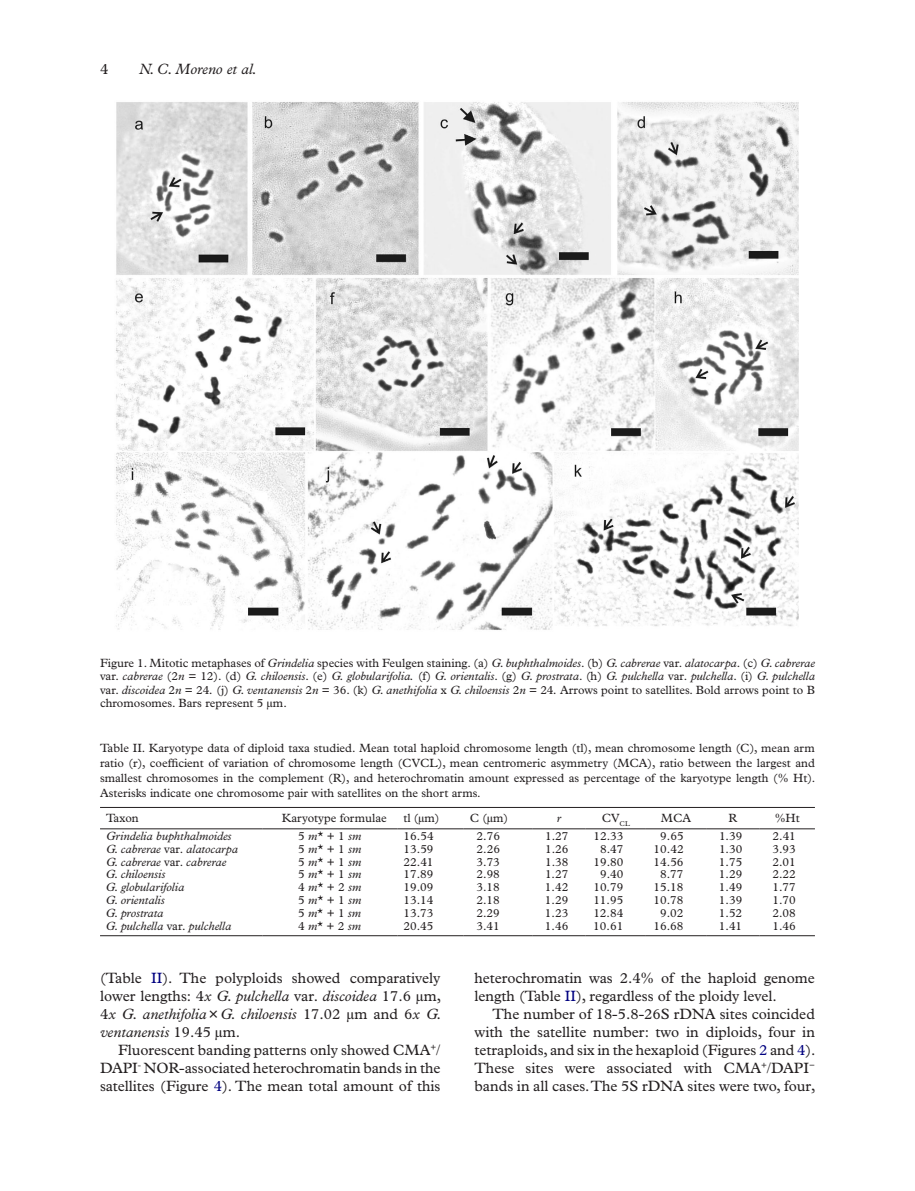
<style>
.page{position:relative;width:915px;height:1191px;background:#fff}
.page>*{position:absolute;margin:0;border:0;box-sizing:border-box;transform-origin:0 0}
.t1{font:15px/18px "Plantin Std";letter-spacing:-.005em;color:#231f20;text-align:justify}
.t2{font:italic 15px "Plantin Std";color:#231f20}
.t3{font:12px/13.5px "Plantin Std";color:#231f20;text-align:justify}
.t4{font:italic 12px "Plantin Std";color:#231f20}
.s1{font-style:italic}
.s2{font-style:normal}
.s3{color:#000080}
</style>
<div class="page">
<img style="left:116px;top:102px;width:683px;height:528px">
<hr style="left:100px;top:807px;width:714px;height:1px;background:#231f20">
<hr style="left:100px;top:828px;width:162px;height:1px;background:#231f20">
<hr style="left:262px;top:828px;width:135px;height:1px;background:#231f20">
<hr style="left:397px;top:828px;width:66px;height:1px;background:#231f20">
<hr style="left:463px;top:828px;width:69px;height:1px;background:#231f20">
<hr style="left:532px;top:828px;width:53px;height:1px;background:#231f20">
<hr style="left:585px;top:828px;width:60px;height:1px;background:#231f20">
<hr style="left:645px;top:828px;width:61px;height:1px;background:#231f20">
<hr style="left:706px;top:828px;width:53px;height:1px;background:#231f20">
<hr style="left:759px;top:828px;width:55px;height:1px;background:#231f20">
<hr style="left:100px;top:935px;width:162px;height:1px;background:#231f20">
<hr style="left:262px;top:935px;width:135px;height:1px;background:#231f20">
<hr style="left:397px;top:935px;width:66px;height:1px;background:#231f20">
<hr style="left:463px;top:935px;width:69px;height:1px;background:#231f20">
<hr style="left:532px;top:935px;width:53px;height:1px;background:#231f20">
<hr style="left:585px;top:935px;width:60px;height:1px;background:#231f20">
<hr style="left:645px;top:935px;width:61px;height:1px;background:#231f20">
<hr style="left:706px;top:935px;width:53px;height:1px;background:#231f20">
<hr style="left:759px;top:935px;width:55px;height:1px;background:#231f20">
<p class="t1" style="left:100px;top:60px;width:10px">4</p>
<p class="t2" style="left:139px;top:60px;width:120px">N. C. Moreno et al.</p>
<p class="t3" style="left:100px;top:656px;width:716px">Figure 1. Mitotic metaphases of <span class="s1">Grindelia</span> species with Feulgen staining. (a) <span class="s1">G. buphthalmoides</span>. (b) <span class="s1">G. cabrerae</span> var. <span class="s1">alatocarpa</span>. (c) <span class="s1">G. cabrerae </span>var. <span class="s1">cabrerae</span> (2<span class="s1">n</span> = 12). (d) <span class="s1">G. chiloensis</span>. (e) <span class="s1">G. globularifolia.</span> (f) <span class="s1">G. orientalis</span>. (g) <span class="s1">G. prostrata</span>. (h) <span class="s1">G. pulchella</span> var. <span class="s1">pulchella</span>. (i) <span class="s1">G. pulchella </span>var. <span class="s1">discoidea</span> 2<span class="s1">n</span> = 24<span class="s1">.</span> (j) <span class="s1">G. ventanensis</span> 2<span class="s1">n</span> = 36. (k) <span class="s1">G. anethifolia</span> x <span class="s1">G. chiloensis</span> 2<span class="s1">n</span> = 24<span class="s1">.</span> Arrows point to satellites. Bold arrows point to B chromosomes. Bars represent 5 μm.</p>
<p class="t3" style="left:100px;top:741px;width:716px;line-height:15px">Table II. Karyotype data of diploid taxa studied. Mean total haploid chromosome length (tl), mean chromosome length (C), mean arm ratio (r), coefficient of variation of chromosome length (CVCL), mean centromeric asymmetry (MCA), ratio between the largest and smallest chromosomes in the complement (R), and heterochromatin amount expressed as percentage of the karyotype length (% Ht).<br>Asterisks indicate one chromosome pair with satellites on the short arms.</p>
<p class="t3" style="left:106px;top:811px;width:34px">Taxon</p>
<p class="t3" style="left:282px;top:811px;width:106px">Karyotype formulae</p>
<p class="t3" style="left:403px;top:811px;width:38px">tl (μm)</p>
<p class="t3" style="left:469px;top:811px;width:40px">C (μm)</p>
<p class="t4" style="left:556px;top:811px;width:6px">r</p>
<p class="t3" style="left:601px;top:811px;width:30px">CV<sub>CL</sub></p>
<p class="t3" style="left:660px;top:811px;width:32px">MCA</p>
<p class="t3" style="left:728px;top:811px;width:10px">R</p>
<p class="t3" style="left:774px;top:811px;width:27px">%Ht</p>
<p class="t4" style="left:106px;top:828px;width:127px">Grindelia buphthalmoides</p>
<p class="t3" style="left:298px;top:829px;width:65px">5 <span class="s1">m</span>* + 1 <span class="s1">sm</span></p>
<p class="t3" style="left:403px;top:829px;width:31px">16.54</p>
<p class="t3" style="left:476px;top:829px;width:25px">2.76</p>
<p class="t3" style="left:545px;top:829px;width:25px">1.27</p>
<p class="t3" style="left:593px;top:829px;width:31px">12.33</p>
<p class="t3" style="left:660px;top:829px;width:25px">9.65</p>
<p class="t3" style="left:718px;top:829px;width:25px">1.39</p>
<p class="t3" style="left:772px;top:829px;width:25px">2.41</p>
<p class="t4" style="left:106px;top:841px;width:133px">G. cabrerae <span class="s2">var.</span> alatocarpa</p>
<p class="t3" style="left:298px;top:842px;width:65px">5 <span class="s1">m</span>* + 1 <span class="s1">sm</span></p>
<p class="t3" style="left:403px;top:842px;width:32px">13.59</p>
<p class="t3" style="left:476px;top:842px;width:25px">2.26</p>
<p class="t3" style="left:545px;top:842px;width:25px">1.26</p>
<p class="t3" style="left:600px;top:842px;width:25px">8.47</p>
<p class="t3" style="left:653px;top:842px;width:31px">10.42</p>
<p class="t3" style="left:718px;top:842px;width:25px">1.30</p>
<p class="t3" style="left:772px;top:842px;width:25px">3.93</p>
<p class="t4" style="left:106px;top:854px;width:122px">G. cabrerae <span class="s2">var.</span> cabrerae</p>
<p class="t3" style="left:298px;top:854px;width:65px">5 <span class="s1">m</span>* + 1 <span class="s1">sm</span></p>
<p class="t3" style="left:403px;top:854px;width:31px">22.41</p>
<p class="t3" style="left:476px;top:854px;width:25px">3.73</p>
<p class="t3" style="left:545px;top:854px;width:25px">1.38</p>
<p class="t3" style="left:593px;top:854px;width:31px">19.80</p>
<p class="t3" style="left:653px;top:854px;width:32px">14.56</p>
<p class="t3" style="left:718px;top:854px;width:25px">1.75</p>
<p class="t3" style="left:772px;top:854px;width:25px">2.01</p>
<p class="t4" style="left:106px;top:867px;width:61px">G. chiloensis</p>
<p class="t3" style="left:298px;top:867px;width:65px">5 <span class="s1">m</span>* + 1 <span class="s1">sm</span></p>
<p class="t3" style="left:403px;top:867px;width:32px">17.89</p>
<p class="t3" style="left:476px;top:867px;width:25px">2.98</p>
<p class="t3" style="left:545px;top:867px;width:25px">1.27</p>
<p class="t3" style="left:599px;top:867px;width:25px">9.40</p>
<p class="t3" style="left:660px;top:867px;width:25px">8.77</p>
<p class="t3" style="left:718px;top:867px;width:25px">1.29</p>
<p class="t3" style="left:772px;top:867px;width:25px">2.22</p>
<p class="t4" style="left:106px;top:880px;width:80px">G. globularifolia</p>
<p class="t3" style="left:298px;top:880px;width:65px">4 <span class="s1">m</span>* + 2 <span class="s1">sm</span></p>
<p class="t3" style="left:403px;top:880px;width:31px">19.09</p>
<p class="t3" style="left:476px;top:880px;width:25px">3.18</p>
<p class="t3" style="left:545px;top:880px;width:25px">1.42</p>
<p class="t3" style="left:593px;top:880px;width:31px">10.79</p>
<p class="t3" style="left:653px;top:880px;width:32px">15.18</p>
<p class="t3" style="left:718px;top:880px;width:25px">1.49</p>
<p class="t3" style="left:772px;top:880px;width:25px">1.77</p>
<p class="t4" style="left:106px;top:893px;width:60px">G. orientalis</p>
<p class="t3" style="left:298px;top:893px;width:65px">5 <span class="s1">m</span>* + 1 <span class="s1">sm</span></p>
<p class="t3" style="left:403px;top:893px;width:32px">13.14</p>
<p class="t3" style="left:476px;top:893px;width:25px">2.18</p>
<p class="t3" style="left:544px;top:893px;width:25px">1.29</p>
<p class="t3" style="left:593px;top:893px;width:32px">11.95</p>
<p class="t3" style="left:653px;top:893px;width:31px">10.78</p>
<p class="t3" style="left:718px;top:893px;width:25px">1.39</p>
<p class="t3" style="left:772px;top:893px;width:25px">1.70</p>
<p class="t4" style="left:106px;top:905px;width:59px">G. prostrata</p>
<p class="t3" style="left:298px;top:906px;width:65px">5 <span class="s1">m</span>* + 1 <span class="s1">sm</span></p>
<p class="t3" style="left:403px;top:906px;width:31px">13.73</p>
<p class="t3" style="left:476px;top:906px;width:25px">2.29</p>
<p class="t3" style="left:544px;top:906px;width:25px">1.23</p>
<p class="t3" style="left:593px;top:906px;width:31px">12.84</p>
<p class="t3" style="left:660px;top:906px;width:25px">9.02</p>
<p class="t3" style="left:718px;top:906px;width:25px">1.52</p>
<p class="t3" style="left:772px;top:906px;width:25px">2.08</p>
<p class="t4" style="left:106px;top:918px;width:127px">G. pulchella <span class="s2">var.</span> pulchella</p>
<p class="t3" style="left:298px;top:919px;width:65px">4 <span class="s1">m</span>* + 2 <span class="s1">sm</span></p>
<p class="t3" style="left:403px;top:919px;width:32px">20.45</p>
<p class="t3" style="left:476px;top:919px;width:25px">3.41</p>
<p class="t3" style="left:544px;top:919px;width:25px">1.46</p>
<p class="t3" style="left:593px;top:919px;width:32px">10.61</p>
<p class="t3" style="left:653px;top:919px;width:31px">16.68</p>
<p class="t3" style="left:718px;top:919px;width:25px">1.41</p>
<p class="t3" style="left:772px;top:919px;width:25px">1.46</p>
<p class="t1" style="left:100px;top:968px;width:343px">(Table <span class="s3">II</span>). The polyploids showed comparatively lower lengths: 4<span class="s1">x G. pulchella</span> var. <span class="s1">discoidea</span> 17.6 μm, 4<span class="s1">x G. anethifolia</span>×<span class="s1">G. chiloensis</span> 17.02 μm and 6<span class="s1">x G. ventanensis</span> 19.45 μm.</p>
<p class="t1" style="left:100px;top:1040px;width:342px;text-indent:18px">Fluorescent banding patterns only showed CMA<sup>+</sup>/ DAPI<sup>-</sup> NOR-associated heterochromatin bands in the satellites (Figure <span class="s3">4</span>). The mean total amount of this</p>
<p class="t1" style="left:474px;top:968px;width:342px">heterochromatin was 2.4% of the haploid genome length (Table <span class="s3">II</span>), regardless of the ploidy level.</p>
<p class="t1" style="left:474px;top:1004px;width:342px;text-indent:18px">The number of 18-5.8-26S rDNA sites coincided with the satellite number: two in diploids, four in tetraploids, and six in the hexaploid (Figures <span class="s3">2</span> and <span class="s3">4</span>).<br>These sites were associated with CMA<sup>+</sup>/DAPI<sup>− </sup>bands in all cases. The 5S rDNA sites were two, four,</p>
</div>
